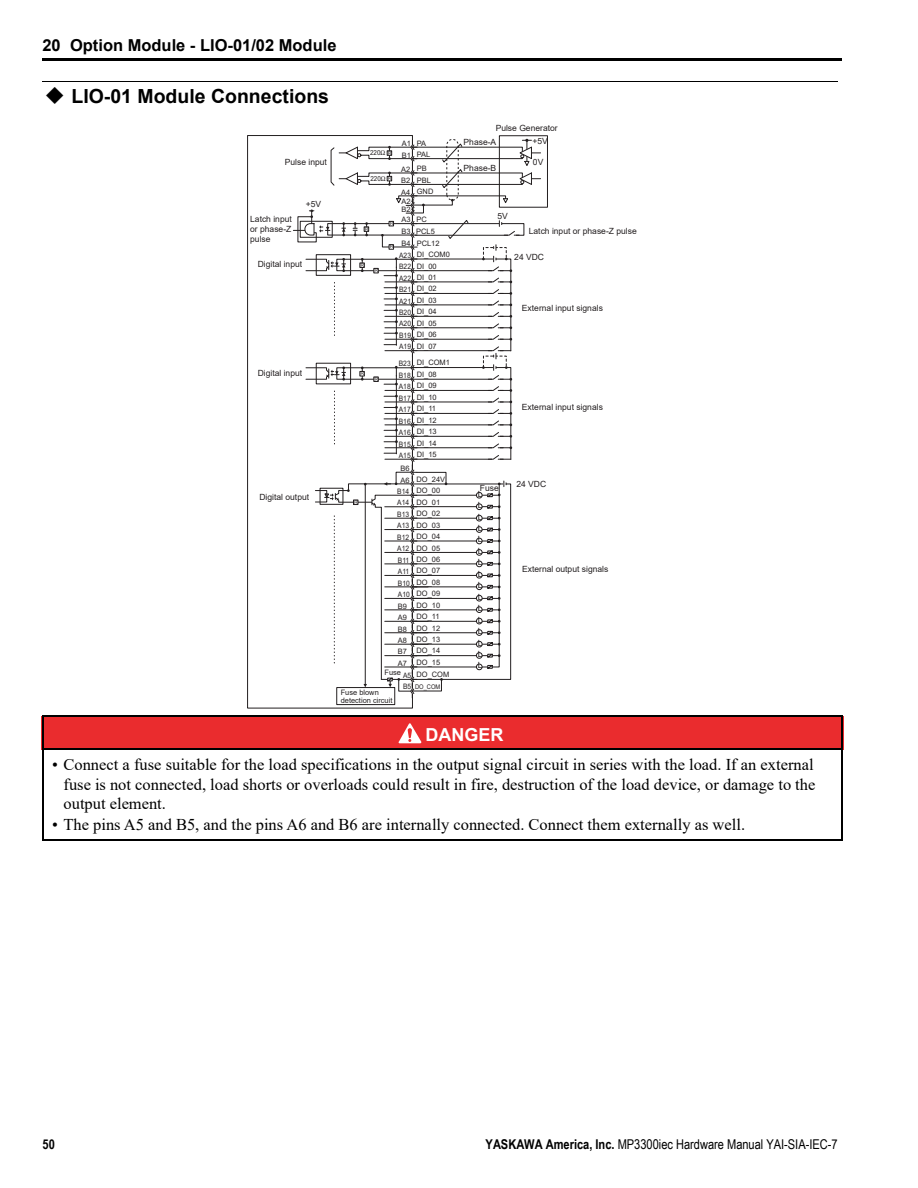
<style>
.page{position:relative;width:918px;height:1188px;background:#fff}
.page>*{position:absolute;margin:0;border:0;box-sizing:border-box;transform-origin:0 0}
.t1{font:700 19.5px "Arial";color:#000}
.t2{font:700 18px "Arial";color:#fff}
.t3{font:16.5px/19.5px "Times New Roman";color:#000;text-align:justify}
.t4{font:700 16.5px "Arial";color:#000}
.t5{font:13.5px "Arial Narrow";color:#000}
.t6{font:700 13.5px "Arial Narrow";color:#000}
.t7{font:8.55px/11.4px "Arial";color:#231f20;text-align:justify}
.t8{font:7.5px/11.4px "Arial";color:#231f20}
.t9{font:7.5px/11.4px "Arial";color:#231f20;text-align:justify;scale:.9 1}
.t10{font:6.9px "Arial";color:#231f20;scale:.9 1}
.t11{font:6.45px "Arial";color:#231f20;scale:.9 1}
.t12{font:5.4px "Arial";color:#231f20}
.s1{font-weight:700}
</style>
<div class="page">
<hr style="left:42px;top:58px;width:800px;height:3px;background:#000">
<hr style="left:42px;top:81px;width:796px;height:1px;background:#000">
<div style="left:41px;top:716px;width:802px;height:33px;background:#ea2c2e"></div>
<svg style="left:399px;top:723px;width:22px;height:20px"></svg>
<hr style="left:42px;top:716px;width:1px;height:124px;background:#000">
<hr style="left:841px;top:716px;width:1px;height:124px;background:#000">
<hr style="left:42px;top:715px;width:800px;height:1px;background:#000">
<hr style="left:42px;top:749px;width:800px;height:1px;background:#000">
<hr style="left:42px;top:840px;width:800px;height:1px;background:#000">
<div style="left:499px;top:135px;width:49px;height:72px;border:1px solid #231f20"></div>
<div style="left:336px;top:687px;width:59px;height:18px;border:1px solid #231f20"></div>
<svg style="left:293px;top:139px;width:248px;height:560px"></svg>
<h3 class="t4" style="left:42px;top:37px;width:296px">20 Option Module - LIO-01/02 Module</h3>
<h1 class="t1" style="left:45px;top:85px;width:286px">◆ LIO-01 Module Connections</h1>
<p class="t7" style="left:496px;top:123px;width:64px">Pulse Generator</p>
<p class="t7" style="left:532px;top:136px;width:17px">+5V</p>
<p class="t7" style="left:533px;top:157px;width:12px">0V</p>
<p class="t7" style="left:464px;top:136px;width:34px">Phase-A</p>
<p class="t8" style="left:417px;top:138px;width:15px">PA<br>PAL</p>
<p class="t8" style="left:402px;top:138px;width:11px">A1<br>B1</p>
<p class="t10" style="left:370px;top:149px;width:13px">220</p>
<p class="t10" style="left:370px;top:174px;width:13px">220</p>
<p class="t12" style="left:388px;top:150px;width:5px">R</p>
<p class="t12" style="left:388px;top:175px;width:5px">R</p>
<p class="t7" style="left:285px;top:156px;width:44px">Pulse input</p>
<p class="t7" style="left:464px;top:162px;width:34px">Phase-B</p>
<p class="t8" style="left:401px;top:163px;width:11px;text-align:justify">A2<br>B2<br>A4</p>
<p class="t8" style="left:417px;top:163px;width:18px">PB<br>PBL<br>GND</p>
<p class="t8" style="left:416px;top:213px;width:25px;line-height:12px">PC<br>PCL5<br>PCL12</p>
<p class="t8" style="left:402px;top:198px;width:15px;line-height:8.1px">A24<br>B24</p>
<p class="t8" style="left:401px;top:226px;width:11px">B3<br>B4</p>
<p class="t7" style="left:306px;top:199px;width:17px">+5V</p>
<p class="t7" style="left:498px;top:210px;width:12px">5V</p>
<p class="t7" style="left:250px;top:214px;width:43px;line-height:10.1px">Latch input or phase-Z pulse</p>
<p class="t7" style="left:529px;top:225px;width:109px">Latch input or phase-Z pulse</p>
<p class="t7" style="left:258px;top:259px;width:46px">Digital input</p>
<p class="t8" style="left:401px;top:214px;width:11px">A3</p>
<p class="t12" style="left:390px;top:220px;width:5px">R</p>
<p class="t12" style="left:365px;top:226px;width:5px">R</p>
<p class="t12" style="left:390px;top:244px;width:5px">R</p>
<p class="t8" style="left:417px;top:249px;width:35px">DI_COM0</p>
<p class="t8" style="left:417px;top:271px;width:21px;text-align:justify">DI_01<br>DI_02<br>DI_03<br>DI_04<br>DI_05<br>DI_06<br>DI_07</p>
<p class="t9" style="left:399px;top:249px;width:15px">A23<br>B22<br>A22<br>B21<br>A21<br>B20<br>A20<br>B19<br>A19</p>
<p class="t7" style="left:514px;top:251px;width:31px">24 VDC</p>
<p class="t12" style="left:361px;top:262px;width:5px">R</p>
<p class="t8" style="left:417px;top:261px;width:21px">DI_00</p>
<p class="t12" style="left:374px;top:267px;width:5px">R</p>
<p class="t7" style="left:522px;top:302px;width:82px">External input signals</p>
<p class="t7" style="left:258px;top:367px;width:46px">Digital input</p>
<p class="t7" style="left:259px;top:491px;width:51px">Digital output</p>
<p class="t12" style="left:361px;top:370px;width:5px">R</p>
<p class="t12" style="left:374px;top:376px;width:5px">R</p>
<p class="t8" style="left:417px;top:357px;width:35px">DI_COM1</p>
<p class="t8" style="left:417px;top:380px;width:21px;text-align:justify">DI_09<br>DI_10<br>DI_11<br>DI_12<br>DI_13<br>DI_14<br>DI_15</p>
<p class="t9" style="left:399px;top:358px;width:15px">B23<br>B18<br>A18<br>B17<br>A17<br>B16<br>A16<br>B15<br>A15</p>
<p class="t8" style="left:417px;top:369px;width:21px">DI_08</p>
<p class="t8" style="left:397px;top:463px;width:14px;text-align:center">B6<br>A6<br>B14<br>A14<br>B13<br>A13<br>B12<br>A12<br>B11<br>A11<br>B10<br>A10<br>B9<br>A9<br>B8<br>A8<br>B7<br>A7</p>
<p class="t9" style="left:403px;top:670px;width:11px">A5<br>B5</p>
<p class="t8" style="left:417px;top:473px;width:30px">DO_24V</p>
<p class="t8" style="left:417px;top:485px;width:25px;text-align:justify">DO_00<br>DO_01<br>DO_02<br>DO_03<br>DO_04<br>DO_05<br>DO_06</p>
<p class="t12" style="left:354px;top:499px;width:5px">R</p>
<p class="t8" style="left:417px;top:565px;width:25px;text-align:justify">DO_07<br>DO_08<br>DO_09<br>DO_10<br>DO_11<br>DO_12<br>DO_13<br>DO_14<br>DO_15</p>
<p class="t8" style="left:417px;top:669px;width:34px">DO_COM</p>
<p class="t11" style="left:415px;top:683px;width:30px">DO_COM</p>
<p class="t8" style="left:385px;top:667px;width:18px">Fuse</p>
<p class="t8" style="left:341px;top:689px;width:53px;line-height:7.5px">Fuse blown detection circuit</p>
<p class="t7" style="left:522px;top:401px;width:82px">External input signals</p>
<p class="t7" style="left:480px;top:483px;width:20px">Fuse</p>
<p class="t7" style="left:478px;top:488px;width:6px">L L L L L L L L L L L L L L L L</p>
<p class="t7" style="left:516px;top:478px;width:31px">24 VDC</p>
<p class="t7" style="left:522px;top:563px;width:88px">External output signals</p>
<h2 class="t2" style="left:426px;top:728px;width:79px">DANGER</h2>
<p class="t3" style="left:64px;top:755px;width:753px;text-indent:-11px">• Connect a fuse suitable for the load specifications in the output signal circuit in series with the load. If an external fuse is not connected, load shorts or overloads could result in fire, destruction of the load device, or damage to the output element.</p>
<h3 class="t3" style="left:52px;top:815px;width:695px">• The pins A5 and B5, and the pins A6 and B6 are internally connected. Connect them externally as well.</h3>
<h3 class="t6" style="left:42px;top:1137px;width:14px">50</h3>
<h3 class="t5" style="left:486px;top:1137px;width:353px"><span class="s1">YASKAWA America, Inc.</span> MP3300iec Hardware Manual YAI-SIA-IEC-7</h3>
</div>
